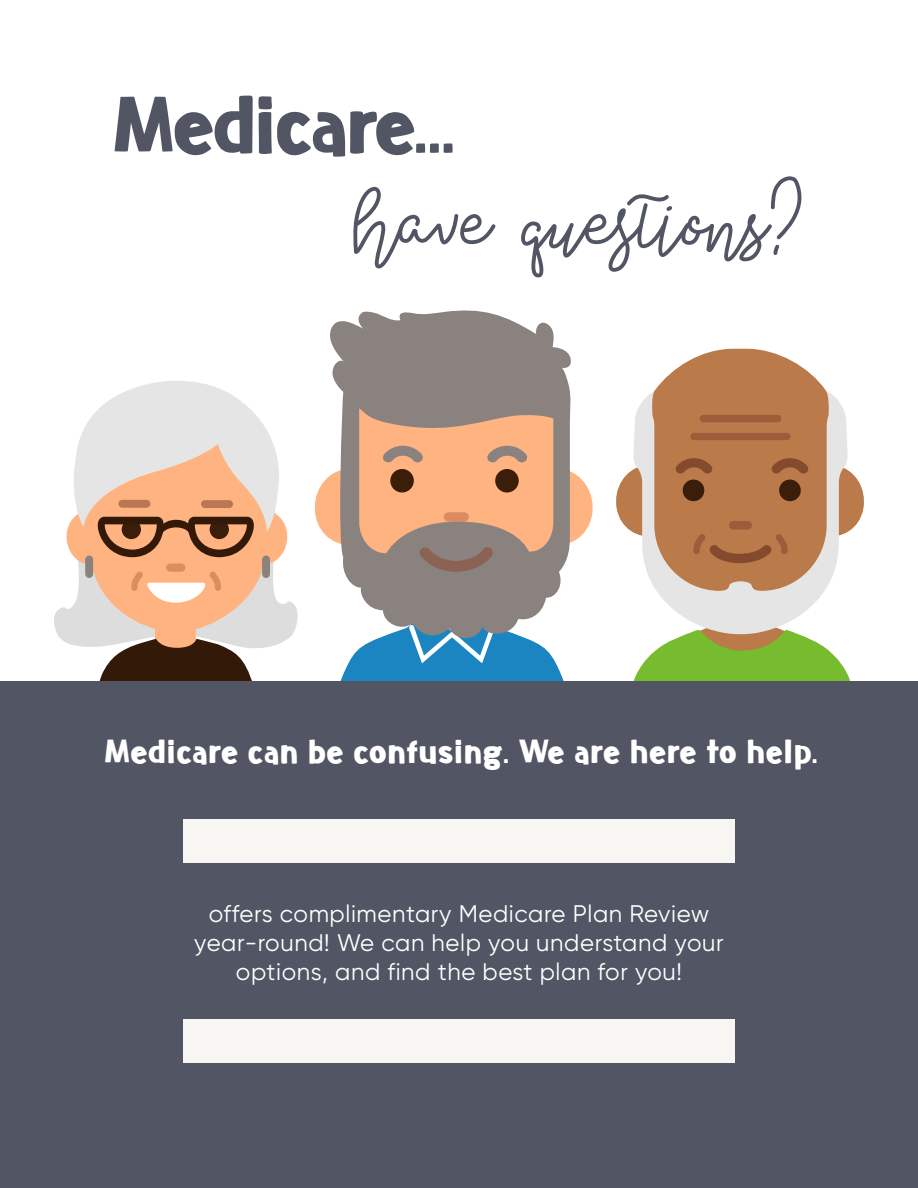
<style>
.page{position:relative;width:918px;height:1188px;background:#fff}
.page>*{position:absolute;margin:0;border:0;box-sizing:border-box;transform-origin:0 0}
.t1{font:120.9px "meatloafsolid";color:#525664}
.t2{font:96.6px "Holihood";color:#525664}
.t3{font:49.95px "meatloafsolid";letter-spacing:.025em;color:#fff}
.t4{font:24px/28.8px "Gilroy";letter-spacing:.025em;color:#fff;text-align:center}
</style>
<div class="page">
<svg style="left:54px;top:566px;width:244px;height:82px;fill:#ddd"></svg>
<div style="left:156px;top:616px;width:40px;height:50px;background:#ffb380"></div>
<svg style="left:79px;top:566px;width:195px;height:66px;background:#eec7ad"></svg>
<svg style="left:98px;top:639px;width:156px;height:42px"></svg>
<div style="left:166px;top:564px;width:19px;height:8px;background:#db8c61;border-radius:4px"></div>
<svg style="left:66px;top:381px;width:222px;height:185px"></svg>
<div style="left:85px;top:556px;width:8px;height:22px;background:#89827e;border-radius:4px"></div>
<div style="left:262px;top:556px;width:8px;height:22px;background:#89827e;border-radius:4px"></div>
<svg style="left:131px;top:572px;width:90px;height:40px"></svg>
<svg style="left:340px;top:647px;width:224px;height:34px;background:#3493c8"></svg>
<svg style="left:330px;top:310px;width:241px;height:337px;fill:#89827e"></svg>
<svg style="left:315px;top:446px;width:278px;height:126px;background:#d3a88c"></svg>
<div style="left:495px;top:469px;width:24px;height:24px;background:#3a1e0a;border-radius:50%"></div>
<div style="left:390px;top:469px;width:24px;height:24px;background:#3a1e0a;border-radius:50%"></div>
<div style="left:444px;top:512px;width:25px;height:10px;background:#db8c61;border-radius:5px"></div>
<svg style="left:654px;top:349px;width:172px;height:42px;fill:#ba7a4a"></svg>
<svg style="left:633px;top:634px;width:218px;height:47px"></svg>
<svg style="left:633px;top:391px;width:215px;height:243px"></svg>
<svg style="left:616px;top:458px;width:248px;height:105px;background:#bf8e6a"></svg>
<div style="left:0;top:681px;width:918px;height:507px;background:#525664"></div>
<div style="left:183px;top:819px;width:552px;height:44px;background:#f7f6f2"></div>
<div style="left:183px;top:1019px;width:552px;height:44px;background:#f7f6f2"></div>
<h1 class="t1" style="left:114px;top:68px;width:342px">Medicare…</h1>
<h2 class="t2" style="left:353px;top:159px;width:453px">have questions?</h2>
<h3 class="t3" style="left:105px;top:728px;width:714px">Medicare can be confusing. We are here to help.</h3>
<p class="t4" style="left:194px;top:899px;width:531px">offers complimentary Medicare Plan Review year-round! We can help you understand your options, and find the best plan for you!</p>
</div>
